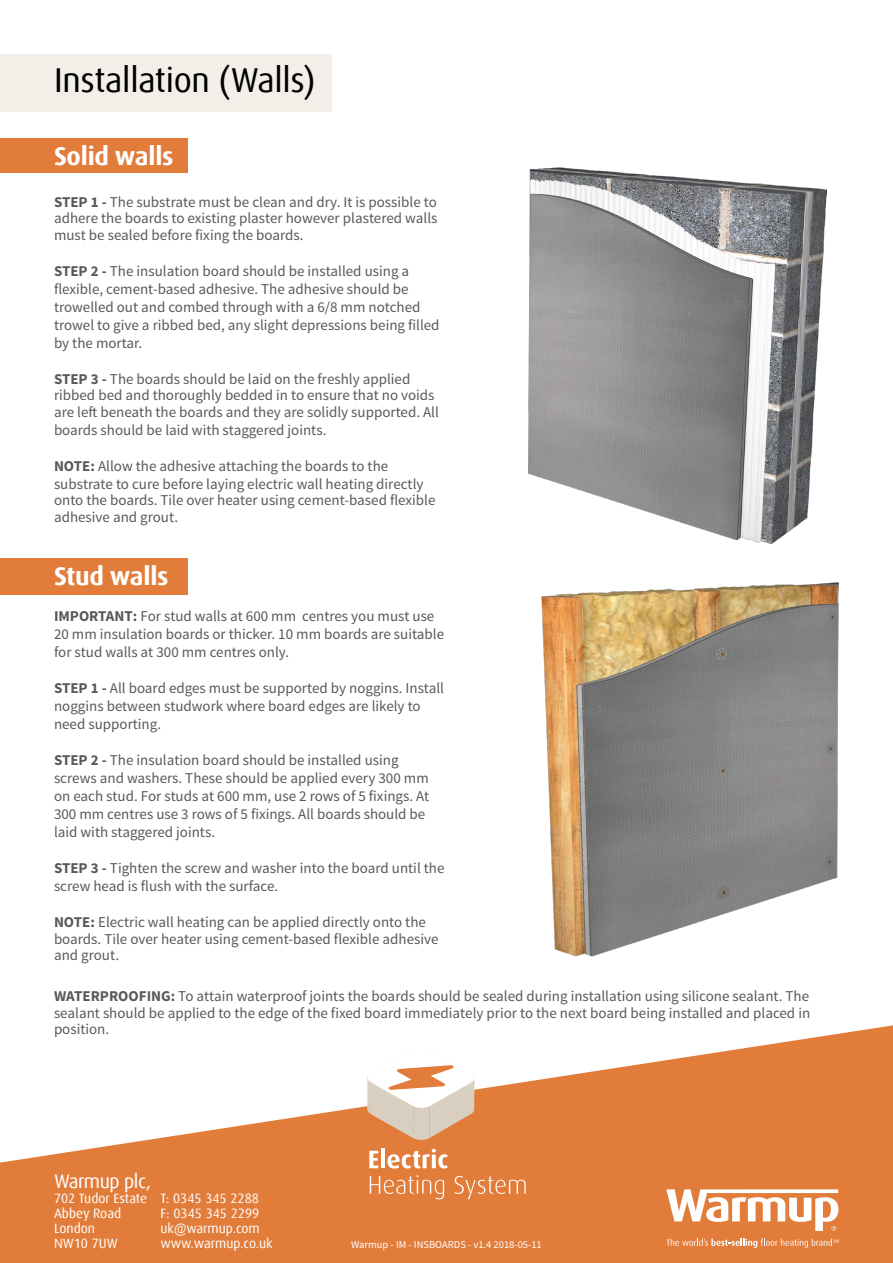
<style>
.page{position:relative;width:893px;height:1263px;background:#fff}
.page>*{position:absolute;margin:0;border:0;box-sizing:border-box;transform-origin:0 0}
.t1{font:34.5px "Dax Offc";letter-spacing:-.01em;color:#000}
.t2{font:700 25.5px "Dax Offc";letter-spacing:-.01em;color:#fff}
.t3{font:19.5px "Dax Offc";letter-spacing:-.025em;color:#fff}
.t4{font:15px/18px "Source Sans Pro";color:#58595b}
.t5{font:13.5px/15px "Dax Offc";color:#fff}
.t6{font:10.5px "Source Sans Pro";color:#fff}
.s1{font-weight:700}
</style>
<div class="page">
<div style="left:0;top:54px;width:332px;height:58px;background:#f2eee8"></div>
<div style="left:0;top:138px;width:187px;height:35px;background:#e27c3a"></div>
<div style="left:0;top:558px;width:187px;height:36px;background:#e27c3a"></div>
<img style="left:529px;top:167px;width:297px;height:377px">
<img style="left:541px;top:583px;width:298px;height:374px">
<svg style="left:0;top:1025px;width:893px;height:238px;fill:#e27c3a"></svg>
<svg style="left:666px;top:1189px;width:172px;height:42px"></svg>
<svg style="left:666px;top:1238px;width:173px;height:10px"></svg>
<svg style="left:369px;top:1151px;width:9px;height:17px"></svg>
<hr style="left:381px;top:1148px;width:4px;height:20px;background:#fff">
<svg style="left:387px;top:1149px;width:61px;height:19px"></svg>
<svg style="left:370px;top:1175px;width:74px;height:24px"></svg>
<svg style="left:454px;top:1176px;width:72px;height:23px"></svg>
<svg style="left:366px;top:1046px;width:110px;height:94px"></svg>
<h1 class="t1" style="left:54px;top:58px;width:263px">Installation (Walls)</h1>
<h2 class="t2" style="left:54px;top:140px;width:121px">Solid walls</h2>
<p class="t4" style="left:54px;top:194px;width:385px;line-height:16.5px;text-align:justify"><span class="s1">STEP 1 -</span> The substrate must be clean and dry. It is possible to adhere the boards to existing plaster however plastered walls must be sealed before fixing the boards.</p>
<p class="t4" style="left:54px;top:262px;width:387px"><span class="s1">STEP 2 -</span> The insulation board should be installed using a flexible, cement-based adhesive. The adhesive should be trowelled out and combed through with a 6/8 mm notched trowel to give a ribbed bed, any slight depressions being filled by the mortar.</p>
<p class="t4" style="left:54px;top:371px;width:386px;line-height:16.5px"><span class="s1">STEP 3 -</span> The boards should be laid on the freshly applied ribbed bed and thoroughly bedded in to ensure that no voids are left beneath the boards and they are solidly supported. All</p>
<p class="t4" style="left:54px;top:421px;width:274px">boards should be laid with staggered joints.</p>
<p class="t4" style="left:54px;top:457px;width:371px"><span class="s1">NOTE:</span> Allow the adhesive attaching the boards to the substrate to cure before laying electric wall heating directly</p>
<p class="t4" style="left:54px;top:492px;width:383px;line-height:16.5px">onto the boards. Tile over heater using cement-based flexible adhesive and grout.</p>
<h2 class="t2" style="left:54px;top:560px;width:116px">Stud walls</h2>
<p class="t4" style="left:54px;top:607px;width:392px"><span class="s1">IMPORTANT:</span> For stud walls at 600 mm centres you must use<br>20 mm insulation boards or thicker. 10 mm boards are suitable for stud walls at 300 mm centres only.</p>
<p class="t4" style="left:54px;top:679px;width:392px"><span class="s1">STEP 1 -</span> All board edges must be supported by noggins. Install noggins between studwork where board edges are likely to need supporting.</p>
<p class="t4" style="left:54px;top:751px;width:377px"><span class="s1">STEP 2 -</span> The insulation board should be installed using screws and washers. These should be applied every 300 mm on each stud. For studs at 600 mm, use 2 rows of 5 fixings. At 300 mm centres use 3 rows of 5 fixings. All boards should be laid with staggered joints.</p>
<p class="t4" style="left:54px;top:859px;width:392px"><span class="s1">STEP 3 -</span> Tighten the screw and washer into the board until the screw head is flush with the surface.</p>
<p class="t4" style="left:54px;top:914px;width:386px;line-height:16.5px"><span class="s1">NOTE:</span> Electric wall heating can be applied directly onto the boards. Tile over heater using cement-based flexible adhesive and grout.</p>
<p class="t4" style="left:54px;top:988px;width:758px;line-height:16.5px;text-align:justify"><span class="s1">WATERPROOFING:</span> To attain waterproof joints the boards should be sealed during installation using silicone sealant. The sealant should be applied to the edge of the fixed board immediately prior to the next board being installed and placed in position.</p>
<h3 class="t3" style="left:54px;top:1169px;width:99px">Warmup plc,</h3>
<p class="t5" style="left:54px;top:1191px;width:95px">702 Tudor Estate<br>Abbey Road<br>London<br>NW10 7UW</p>
<p class="t5" style="left:160px;top:1191px;width:114px">T: 0345 345 2288<br>F: 0345 345 2299 uk@warmup.com www.warmup.co.uk</p>
<p class="t6" style="left:351px;top:1238px;width:192px">Warmup - IM - INSBOARDS - v1.4 2018-05-11</p>
</div>
